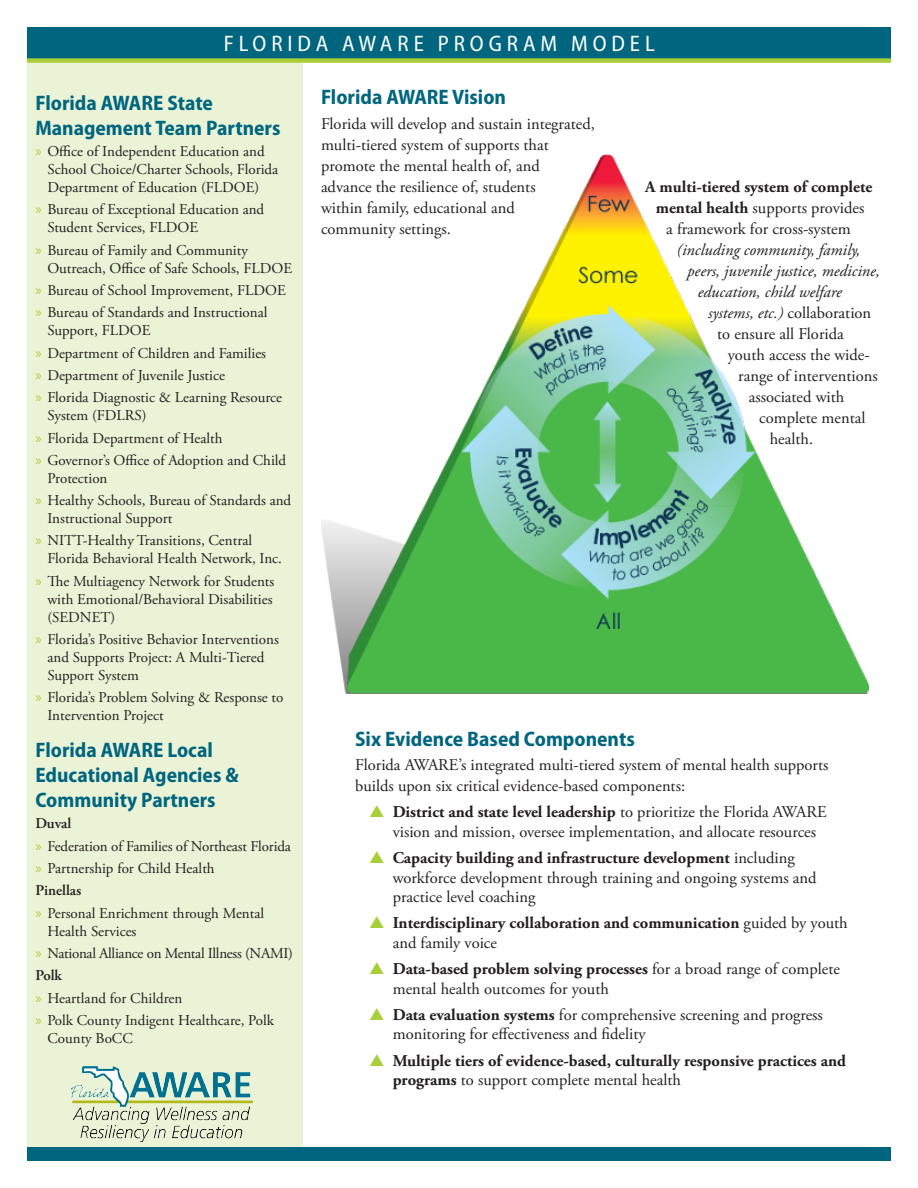
<style>
.page{position:relative;width:918px;height:1188px;background:#fff}
.page>*{position:absolute;margin:0;border:0;box-sizing:border-box;transform-origin:0 0}
.t1{font:semi-condensed 22.5px "Myriad Pro";letter-spacing:.22em;color:#fff}
.subhead_1{font:700 semi-condensed 21px/25.2px "Myriad Pro";color:#006680}
.t2{font:16.5px/21px "Adobe Garamond Pro";color:#231f20}
.t3{font:700 16.5px/19.5px "Adobe Garamond Pro";color:#231f20}
.t4{font:italic 16.5px "Adobe Garamond Pro";color:#231f20}
.t5{font:15px/18px "Adobe Garamond Pro";color:#231f20}
.t6{font:15px "Adobe Garamond Pro";letter-spacing:-.02em;color:#231f20}
.sidebar_small_subhea{font:600 15px "Adobe Garamond Pro";color:#231f20}
.s1{font-family:"Myriad Pro";color:#a9cf38}
.s2{font-weight:700}
.s3{font-style:normal}
.s4{font-weight:400}
</style>
<div class="page">
<div style="left:27px;top:63px;width:276px;height:1085px;background:#ebf3d6"></div>
<div style="left:27px;top:27px;width:864px;height:31px;background:#006680"></div>
<div style="left:27px;top:1148px;width:864px;height:13px;background:#006680"></div>
<img style="left:72px;top:1066px;width:181px;height:75px">
<div style="left:27px;top:58px;width:864px;height:5px;background:#a9cf38"></div>
<img style="left:321px;top:155px;width:547px;height:538px">
<p class="t1" style="left:224px;top:32px;width:432px">FLORIDA AWARE PROGRAM MODEL</p>
<p class="subhead_1" style="left:35px;top:90px;width:247px">Florida AWARE State<br>Management Team Partners</p>
<p class="t5" style="left:47px;top:143px;width:232px;text-indent:-12px"><span class="s1">»</span> Office of Independent Education and<br>School Choice/Charter Schools, Florida<br>Department of Education (FLDOE)</p>
<p class="t5" style="left:47px;top:201px;width:218px;text-indent:-12px"><span class="s1">»</span> Bureau of Exceptional Education and<br>Student Services, FLDOE</p>
<p class="t5" style="left:47px;top:241px;width:246px;text-indent:-12px"><span class="s1">»</span> Bureau of Family and Community<br>Outreach, Office of Safe Schools, FLDOE</p>
<p class="t5" style="left:35px;top:282px;width:252px"><span class="s1">»</span> Bureau of School Improvement, FLDOE</p>
<p class="t5" style="left:47px;top:304px;width:222px;text-indent:-12px"><span class="s1">»</span> Bureau of Standards and Instructional<br>Support, FLDOE</p>
<p class="t5" style="left:35px;top:344px;width:232px"><span class="s1">»</span> Department of Children and Families</p>
<p class="t5" style="left:35px;top:367px;width:191px"><span class="s1">»</span> Department of Juvenile Justice</p>
<p class="t5" style="left:47px;top:389px;width:236px;text-indent:-12px"><span class="s1">»</span> Florida Diagnostic &amp; Learning Resource<br>System (FDLRS)</p>
<p class="t5" style="left:35px;top:429px;width:189px"><span class="s1">»</span> Florida Department of Health</p>
<p class="t5" style="left:47px;top:452px;width:240px;text-indent:-12px"><span class="s1">»</span> Governor’s Office of Adoption and Child<br>Protection</p>
<p class="t5" style="left:47px;top:492px;width:245px;text-indent:-12px"><span class="s1">»</span> Healthy Schools, Bureau of Standards and<br>Instructional Support</p>
<p class="t5" style="left:47px;top:532px;width:236px;text-indent:-12px"><span class="s1">»</span> NITT-Healthy Transitions, Central<br>Florida Behavioral Health Network, Inc.</p>
<p class="t5" style="left:47px;top:573px;width:228px;text-align:justify;text-indent:-12px"><span class="s1">»</span> The Multiagency Network for Students with Emotional/Behavioral Disabilities (SEDNET)</p>
<p class="t5" style="left:47px;top:631px;width:233px;text-indent:-12px"><span class="s1">»</span> Florida’s Positive Behavior Interventions and Supports Project: A Multi-Tiered<br>Support System</p>
<p class="t5" style="left:47px;top:689px;width:238px;text-indent:-12px"><span class="s1">»</span> Florida’s Problem Solving &amp; Response to<br>Intervention Project</p>
<p class="subhead_1" style="left:35px;top:737px;width:205px">Florida AWARE Local<br>Educational Agencies &amp;<br>Community Partners</p>
<p class="sidebar_small_subhea" style="left:35px;top:815px;width:37px">Duval</p>
<p class="t5" style="left:35px;top:837px;width:257px"><span class="s1">»</span> Federation of Families of Northeast Florida</p>
<p class="t5" style="left:35px;top:860px;width:181px"><span class="s1">»</span> Partnership for Child Health</p>
<p class="sidebar_small_subhea" style="left:35px;top:882px;width:48px">Pinellas</p>
<p class="t5" style="left:47px;top:904px;width:218px;text-indent:-12px"><span class="s1">»</span> Personal Enrichment through Mental<br>Health Services</p>
<p class="t6" style="left:35px;top:944px;width:259px"><span class="s1">»</span> National Alliance on Mental Illness (NAMI)</p>
<p class="sidebar_small_subhea" style="left:35px;top:967px;width:28px">Polk</p>
<p class="t5" style="left:35px;top:989px;width:148px"><span class="s1">»</span> Heartland for Children</p>
<p class="t5" style="left:47px;top:1012px;width:228px;text-indent:-12px"><span class="s1">»</span> Polk County Indigent Healthcare, Polk<br>County BoCC</p>
<p class="subhead_1" style="left:321px;top:85px;width:187px">Florida AWARE Vision</p>
<p class="t2" style="left:321px;top:113px;width:275px">Florida will develop and sustain integrated, multi-tiered system of supports that promote the mental health of, and<br>advance the resilience of, students<br>within family, educational and<br>community settings.</p>
<p class="t3" style="left:645px;top:178px;width:229px">A multi-tiered system of complete</p>
<p class="t2" style="left:656px;top:198px;width:210px"><span class="s2">mental health</span> supports provides</p>
<p class="t2" style="left:666px;top:219px;width:186px">a framework for cross-system</p>
<p class="t4" style="left:677px;top:240px;width:185px">(including community, family,</p>
<p class="t4" style="left:687px;top:261px;width:194px">peers, juvenile justice, medicine,</p>
<p class="t4" style="left:698px;top:282px;width:146px">education, child welfare</p>
<p class="t4" style="left:708px;top:303px;width:165px">systems, etc.) <span class="s3">collaboration</span></p>
<p class="t2" style="left:717px;top:324px;width:128px">to ensure all Florida</p>
<p class="t2" style="left:728px;top:345px;width:144px">youth access the wide-</p>
<p class="t2" style="left:738px;top:366px;width:141px">range of interventions</p>
<p class="t2" style="left:749px;top:387px;width:97px">associated with</p>
<p class="t2" style="left:759px;top:408px;width:108px">complete mental</p>
<p class="t2" style="left:770px;top:429px;width:45px">health.</p>
<p class="subhead_1" style="left:355px;top:726px;width:281px">Six Evidence Based Components</p>
<p class="t2" style="left:355px;top:755px;width:475px">Florida AWARE’s integrated multi-tiered system of mental health supports builds upon six critical evidence-based components:</p>
<p class="t2" style="left:393px;top:803px;width:436px;line-height:19.5px"><span class="s2">District and state level leadership</span> to prioritize the Florida AWARE vision and mission, oversee implementation, and allocate resources</p>
<p class="t2" style="left:393px;top:849px;width:425px;line-height:19.5px"><span class="s2">Capacity building and infrastructure development</span> including workforce development through training and ongoing systems and practice level coaching</p>
<p class="t3" style="left:393px;top:914px;width:457px">Interdisciplinary collaboration and communication <span class="s4">guided by youth and family voice</span></p>
<p class="t2" style="left:393px;top:960px;width:449px;line-height:19.5px"><span class="s2">Data-based problem solving processes</span> for a broad range of complete mental health outcomes for youth</p>
<p class="t2" style="left:393px;top:1005px;width:432px;line-height:19.5px"><span class="s2">Data evaluation systems</span> for comprehensive screening and progress monitoring for effectiveness and fidelity</p>
<p class="t3" style="left:393px;top:1051px;width:455px">Multiple tiers of evidence-based, culturally responsive practices and programs <span class="s4">to support complete mental health</span></p>
</div>
